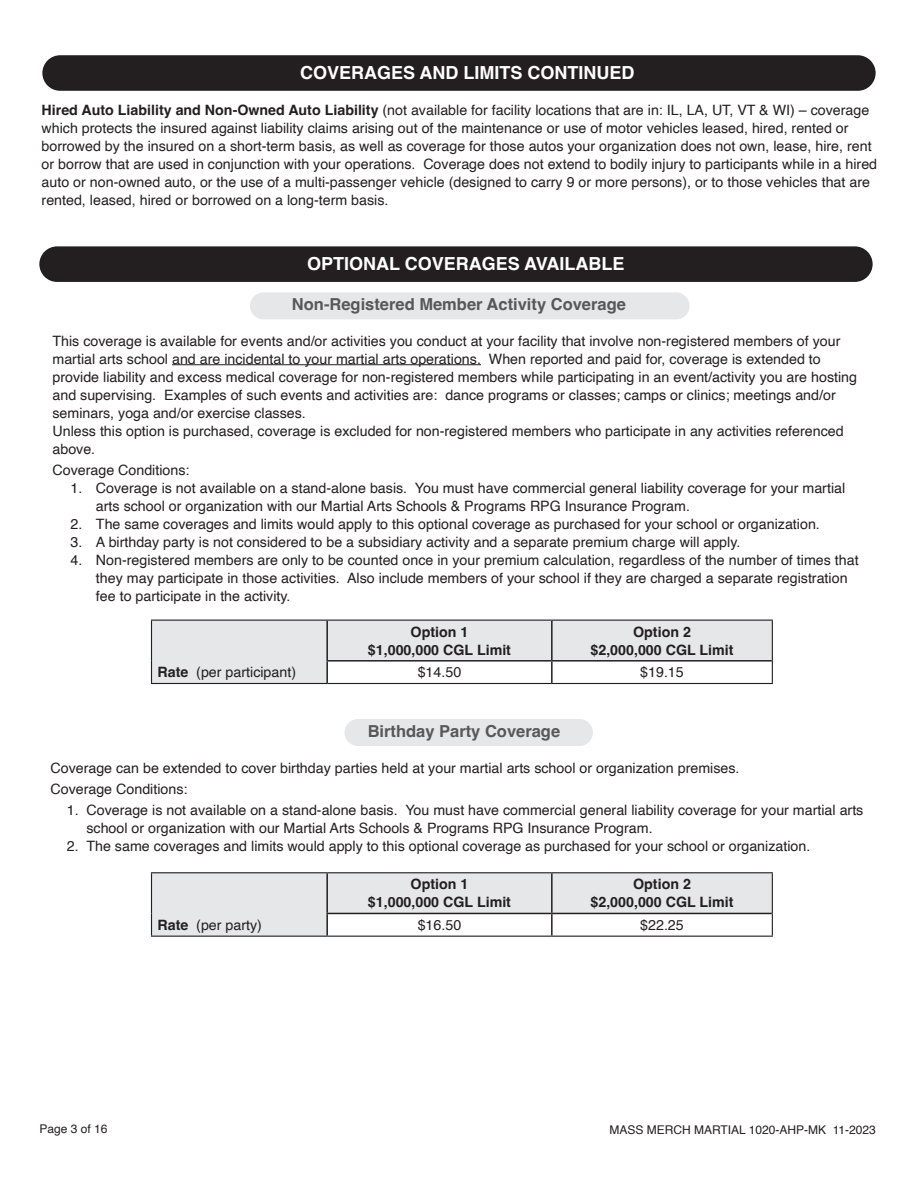
<style>
.page{position:relative;width:918px;height:1188px;background:#fff}
.page>*{position:absolute;margin:0;border:0;box-sizing:border-box;transform-origin:0 0}
.t1{font:700 18px "Helvetica";color:#fff}
.t2{font:700 16.5px "Helvetica";color:#57585a}
.t3{font:14.25px/18px "Helvetica";color:#231f20}
.t4{font:700 14.25px/18px "Helvetica";color:#231f20;text-align:center}
.t5{font:12px "Helvetica";color:#231f20}
.s1{font-weight:700}
</style>
<div class="page">
<div style="left:250px;top:292px;width:440px;height:27px;background:#e6e7e9;border-radius:13px"></div>
<div style="left:345px;top:719px;width:248px;height:27px;background:#e6e7e9;border-radius:13px"></div>
<div style="left:42px;top:55px;width:834px;height:36px;background:#231f20;border-radius:18px"></div>
<div style="left:39px;top:246px;width:834px;height:36px;background:#231f20;border-radius:18px"></div>
<hr style="left:172px;top:364px;width:309px;height:1px;background:#231f20">
<svg style="left:151px;top:620px;width:622px;height:63px"></svg>
<hr style="left:151px;top:683px;width:176px;height:1px;background:#231f20">
<hr style="left:327px;top:683px;width:225px;height:1px;background:#231f20">
<hr style="left:552px;top:683px;width:221px;height:1px;background:#231f20">
<hr style="left:151px;top:872px;width:176px;height:1px;background:#231f20">
<hr style="left:327px;top:872px;width:225px;height:1px;background:#231f20">
<hr style="left:552px;top:872px;width:221px;height:1px;background:#231f20">
<svg style="left:151px;top:873px;width:622px;height:63px"></svg>
<hr style="left:151px;top:936px;width:176px;height:1px;background:#231f20">
<hr style="left:327px;top:936px;width:225px;height:1px;background:#231f20">
<hr style="left:552px;top:936px;width:221px;height:1px;background:#231f20">
<p class="t1" style="left:300px;top:62px;width:336px">COVERAGES AND LIMITS CONTINUED</p>
<p class="t3" style="left:42px;top:101px;width:837px"><span class="s1">Hired Auto Liability and Non-Owned Auto Liability</span> (not available for facility locations that are in: IL, LA, UT, VT &amp; WI) – coverage which protects the insured against liability claims arising out of the maintenance or use of motor vehicles leased, hired, rented or borrowed by the insured on a short-term basis, as well as coverage for those autos your organization does not own, lease, hire, rent or borrow that are used in conjunction with your operations. Coverage does not extend to bodily injury to participants while in a hired auto or non-owned auto, or the use of a multi-passenger vehicle (designed to carry 9 or more persons), or to those vehicles that are rented, leased, hired or borrowed on a long-term basis.</p>
<p class="t1" style="left:307px;top:252px;width:319px">OPTIONAL COVERAGES AVAILABLE</p>
<p class="t2" style="left:292px;top:294px;width:336px">Non-Registered Member Activity Coverage</p>
<p class="t3" style="left:52px;top:332px;width:806px">This coverage is available for events and/or activities you conduct at your facility that involve non-registered members of your martial arts school and are incidental to your martial arts operations. When reported and paid for, coverage is extended to provide liability and excess medical coverage for non-registered members while participating in an event/activity you are hosting and supervising. Examples of such events and activities are: dance programs or classes; camps or clinics; meetings and/or seminars, yoga and/or exercise classes.<br>Unless this option is purchased, coverage is excluded for non-registered members who participate in any activities referenced above.</p>
<p class="t3" style="left:52px;top:461px;width:139px">Coverage Conditions:</p>
<p class="t3" style="left:96px;top:479px;width:751px;text-indent:-25px">1. Coverage is not available on a stand-alone basis. You must have commercial general liability coverage for your martial arts school or organization with our Martial Arts Schools &amp; Programs RPG Insurance Program.</p>
<p class="t3" style="left:70px;top:515px;width:751px">2. The same coverages and limits would apply to this optional coverage as purchased for your school or organization.</p>
<p class="t3" style="left:70px;top:533px;width:671px">3. A birthday party is not considered to be a subsidiary activity and a separate premium charge will apply.</p>
<p class="t3" style="left:96px;top:551px;width:764px;text-indent:-25px">4. Non-registered members are only to be counted once in your premium calculation, regardless of the number of times that they may participate in those activities. Also include members of your school if they are charged a separate registration fee to participate in the activity.</p>
<p class="t3" style="left:158px;top:664px;width:140px"><span class="s1">Rate</span> (per participant)</p>
<p class="t4" style="left:368px;top:624px;width:145px">Option 1<br>$1,000,000 CGL Limit</p>
<p class="t4" style="left:591px;top:624px;width:145px">Option 2<br>$2,000,000 CGL Limit</p>
<p class="t3" style="left:418px;top:664px;width:45px">$14.50</p>
<p class="t3" style="left:640px;top:664px;width:45px">$19.15</p>
<p class="t2" style="left:368px;top:722px;width:194px">Birthday Party Coverage</p>
<p class="t3" style="left:50px;top:758px;width:691px;line-height:21px">Coverage can be extended to cover birthday parties held at your martial arts school or organization premises.<br>Coverage Conditions:</p>
<p class="t3" style="left:86px;top:802px;width:778px;text-indent:-19px">1. Coverage is not available on a stand-alone basis. You must have commercial general liability coverage for your martial arts school or organization with our Martial Arts Schools &amp; Programs RPG Insurance Program.</p>
<p class="t3" style="left:67px;top:838px;width:745px">2. The same coverages and limits would apply to this optional coverage as purchased for your school or organization.</p>
<p class="t3" style="left:158px;top:917px;width:106px"><span class="s1">Rate</span> (per party)</p>
<p class="t5" style="left:39px;top:1120px;width:70px">Page 3 of 16</p>
<p class="t4" style="left:368px;top:877px;width:145px">Option 1<br>$1,000,000 CGL Limit</p>
<p class="t4" style="left:591px;top:877px;width:145px">Option 2<br>$2,000,000 CGL Limit</p>
<p class="t3" style="left:418px;top:917px;width:45px">$16.50</p>
<p class="t3" style="left:640px;top:917px;width:45px">$22.25</p>
<p class="t5" style="left:609px;top:1121px;width:268px">MASS MERCH MARTIAL 1020-AHP-MK 11-2023</p>
</div>
